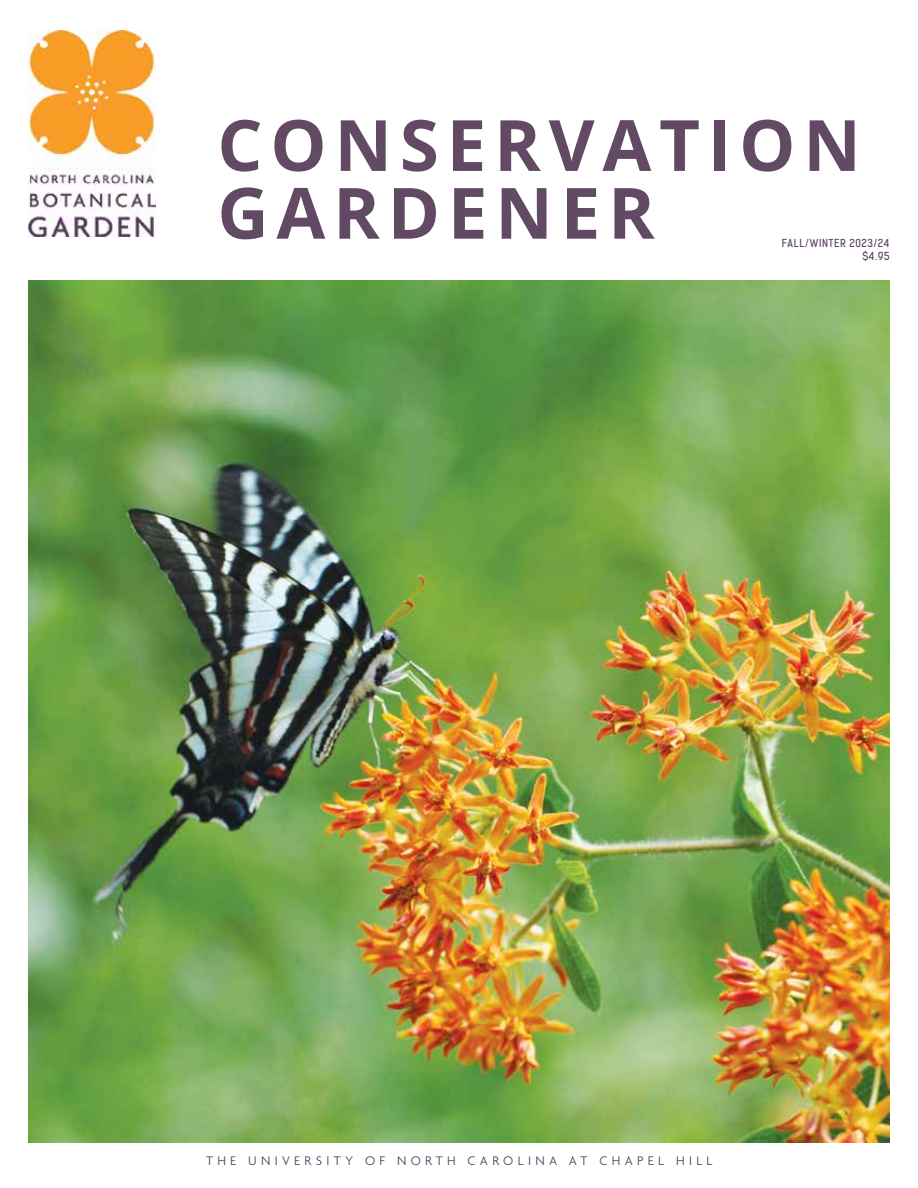
<style>
.page{position:relative;width:918px;height:1188px;background:#fff}
.page>*{position:absolute;margin:0;border:0;box-sizing:border-box;transform-origin:0 0}
.t1{font:700 70.8px/67.8px "Open Sans";letter-spacing:.11em;color:#624a65}
.t2{font:300 13.5px "Agenda";letter-spacing:.32em;color:#563c5b}
.t3{font:10.5px/12.6px "Kelson Sans";letter-spacing:.065em;color:#563c5b;text-align:right}
</style>
<div class="page">
<img style="left:28px;top:281px;width:862px;height:861px">
<img style="left:28px;top:31px;width:128px;height:206px">
<h1 class="t1" style="left:217px;top:110px;width:645px">CONSERVATION<br>GARDENER</h1>
<p class="t3" style="left:782px;top:237px;width:109px">FALL/WINTER 2023/24 $4.95</p>
<p class="t2" style="left:206px;top:1154px;width:508px">THE UNIVERSITY OF NORTH CAROLINA AT CHAPEL HILL</p>
</div>
